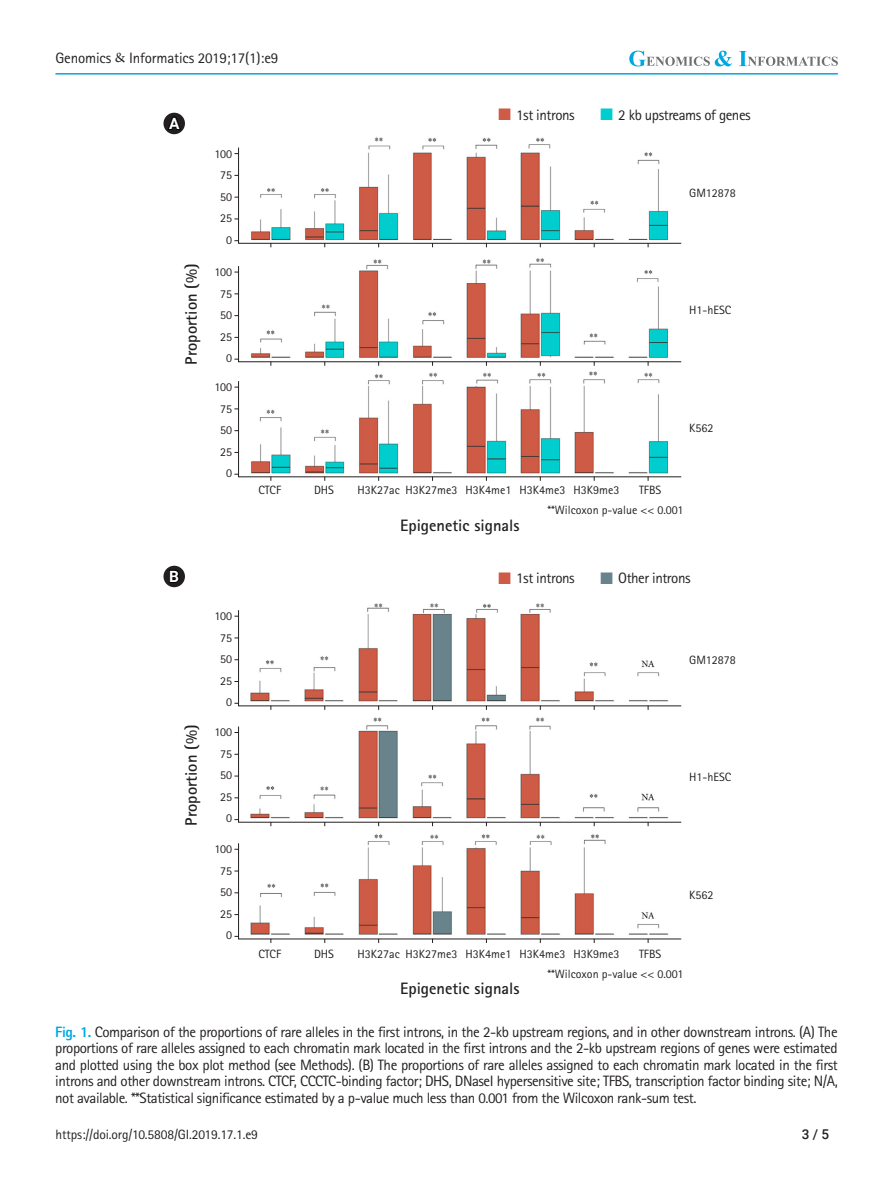
<style>
.page{position:relative;width:893px;height:1191px;background:#fff}
.page>*{position:absolute;margin:0;border:0;box-sizing:border-box;transform-origin:0 0}
.picture_print{font:700 16.5px "Rotis Sans Serif Std";color:#231f20}
.t1{font:700 15.6px "Roboto";color:#fff}
.fig-caption{font:15px/16.5px "Rotis Sans Serif Std";letter-spacing:-.03em;color:#231f20;text-align:justify}
.picture_print-2{font:15px "Rotis Sans Serif Std";letter-spacing:-.03em;color:#231f20}
.fig-caption-2{font:15px "Rotis Sans Serif Std";letter-spacing:-.01em;color:#231f20}
.t2{font:13.5px "Rotis Sans Serif Std";letter-spacing:-.01em;color:#231f20}
.t3{font:500 13.5px "Roboto";color:#231f20}
.picture_print-3{font:12px "Rotis Sans Serif Std";color:#231f20}
.s1{font-family:"Arno Pro"}
.s2{font-family:"Adobe Myungjo Std";font-weight:500;color:#cd5b45}
.s3{font-family:"Adobe Myungjo Std";font-weight:500;color:#00cdcd}
.s4{font-family:"Adobe Myungjo Std";font-weight:500;color:#68838b}
.s5{font-weight:800;color:#00a7e1}
</style>
<div class="page">
<img style="left:367px;top:834px;width:239px;height:8px">
<img style="left:368px;top:137px;width:183px;height:10px">
<img style="left:374px;top:371px;width:286px;height:9px">
<div style="left:163px;top:566px;width:22px;height:21px;background:#231f20;border-radius:50%"></div>
<svg style="left:169px;top:569px;width:11px;height:14px"></svg>
<div style="left:163px;top:113px;width:22px;height:21px;background:#231f20;border-radius:50%"></div>
<svg style="left:166px;top:116px;width:15px;height:15px"></svg>
<svg style="left:238px;top:147px;width:444px;height:97px"></svg>
<svg style="left:238px;top:265px;width:444px;height:97px"></svg>
<svg style="left:238px;top:380px;width:444px;height:97px"></svg>
<svg style="left:238px;top:609px;width:444px;height:97px"></svg>
<svg style="left:238px;top:725px;width:444px;height:98px"></svg>
<svg style="left:238px;top:842px;width:444px;height:97px"></svg>
<hr style="left:55px;top:73px;width:783px;height:2px;background:#00a7e1">
<svg style="left:629px;top:51px;width:209px;height:15px"></svg>
<p class="fig-caption-2" style="left:55px;top:49px;width:224px">Genomics <span class="s1">&amp;</span> Informatics 2019;17(1):e9</p>
<p class="t1" style="left:169px;top:112px;width:12px">A</p>
<p class="picture_print" style="left:181px;top:364px;width:102px;rotate:-90deg">Proportion (%)</p>
<p class="picture_print-3" style="left:215px;top:146px;width:19px">100</p>
<p class="picture_print-3" style="left:220px;top:168px;width:13px">75</p>
<p class="picture_print-3" style="left:220px;top:189px;width:13px">50</p>
<p class="picture_print-3" style="left:220px;top:211px;width:13px">25</p>
<p class="picture_print-3" style="left:226px;top:232px;width:7px">0</p>
<p class="picture_print-3" style="left:215px;top:265px;width:19px">100</p>
<p class="picture_print-3" style="left:220px;top:286px;width:13px">75</p>
<p class="picture_print-3" style="left:220px;top:308px;width:13px">50</p>
<p class="picture_print-3" style="left:220px;top:329px;width:13px">25</p>
<p class="picture_print-3" style="left:226px;top:351px;width:7px">0</p>
<p class="picture_print-3" style="left:215px;top:380px;width:19px">100</p>
<p class="picture_print-3" style="left:220px;top:401px;width:13px">75</p>
<p class="picture_print-3" style="left:220px;top:423px;width:13px">50</p>
<p class="picture_print-3" style="left:220px;top:444px;width:13px">25</p>
<p class="picture_print-3" style="left:226px;top:466px;width:7px">0</p>
<p class="picture_print-2" style="left:497px;top:106px;width:79px"><span class="s2">■</span> 1st introns</p>
<p class="picture_print-2" style="left:599px;top:106px;width:153px"><span class="s3">■</span> 2 kb upstreams of genes</p>
<p class="picture_print-3" style="left:689px;top:186px;width:48px">GM12878</p>
<p class="picture_print-3" style="left:689px;top:303px;width:43px">H1-hESC</p>
<p class="picture_print-3" style="left:689px;top:421px;width:26px">K562</p>
<p class="picture_print-3" style="left:259px;top:483px;width:24px">CTCF</p>
<p class="picture_print-3" style="left:314px;top:483px;width:21px">DHS</p>
<p class="picture_print-3" style="left:358px;top:483px;width:263px">H3K27ac H3K27me3 H3K4me1 H3K4me3 H3K9me3</p>
<p class="picture_print-3" style="left:639px;top:483px;width:24px">TFBS</p>
<p class="t1" style="left:169px;top:565px;width:11px">B</p>
<p class="picture_print" style="left:181px;top:825px;width:102px;rotate:-90deg">Proportion (%)</p>
<p class="picture_print-3" style="left:215px;top:609px;width:19px">100</p>
<p class="picture_print-3" style="left:220px;top:630px;width:13px">75</p>
<p class="picture_print-3" style="left:220px;top:652px;width:13px">50</p>
<p class="picture_print-3" style="left:220px;top:673px;width:13px">25</p>
<p class="picture_print-3" style="left:226px;top:695px;width:7px">0</p>
<p class="picture_print-3" style="left:215px;top:725px;width:19px">100</p>
<p class="picture_print-3" style="left:220px;top:747px;width:13px">75</p>
<p class="picture_print-3" style="left:220px;top:768px;width:13px">50</p>
<p class="picture_print-3" style="left:220px;top:790px;width:13px">25</p>
<p class="picture_print-3" style="left:226px;top:811px;width:7px">0</p>
<p class="picture_print-3" style="left:215px;top:842px;width:19px">100</p>
<p class="picture_print-3" style="left:220px;top:863px;width:13px">75</p>
<p class="picture_print-3" style="left:220px;top:885px;width:13px">50</p>
<p class="picture_print-3" style="left:220px;top:906px;width:13px">25</p>
<p class="picture_print-3" style="left:226px;top:928px;width:7px">0</p>
<p class="picture_print" style="left:400px;top:515px;width:121px">Epigenetic signals</p>
<p class="picture_print-3" style="left:547px;top:503px;width:137px">**Wilcoxon p-value &lt;&lt; 0.001</p>
<p class="picture_print-2" style="left:497px;top:569px;width:79px"><span class="s2">■</span> 1st introns</p>
<p class="picture_print-2" style="left:599px;top:569px;width:93px"><span class="s4">■</span> Other introns</p>
<p class="picture_print-3" style="left:689px;top:653px;width:48px">GM12878</p>
<p class="picture_print-3" style="left:689px;top:770px;width:43px">H1-hESC</p>
<p class="picture_print-3" style="left:689px;top:888px;width:26px">K562</p>
<p class="picture_print-3" style="left:259px;top:946px;width:24px">CTCF</p>
<p class="picture_print-3" style="left:314px;top:946px;width:21px">DHS</p>
<p class="picture_print-3" style="left:358px;top:946px;width:263px">H3K27ac H3K27me3 H3K4me1 H3K4me3 H3K9me3</p>
<p class="picture_print-3" style="left:639px;top:946px;width:24px">TFBS</p>
<p class="picture_print" style="left:400px;top:978px;width:121px">Epigenetic signals</p>
<p class="picture_print-3" style="left:547px;top:966px;width:137px">**Wilcoxon p-value &lt;&lt; 0.001</p>
<p class="fig-caption" style="left:55px;top:1023px;width:784px"><span class="s5">Fig. 1.</span> Comparison of the proportions of rare alleles in the first introns, in the 2-kb upstream regions, and in other downstream introns. (A) The proportions of rare alleles assigned to each chromatin mark located in the first introns and the 2-kb upstream regions of genes were estimated and plotted using the box plot method (see Methods). (B) The proportions of rare alleles assigned to each chromatin mark located in the first introns and other downstream introns. CTCF, CCCTC-binding factor; DHS, DNaseI hypersensitive site; TFBS, transcription factor binding site; N/A, not available. **Statistical significance estimated by a p-value much less than 0.001 from the Wilcoxon rank-sum test.</p>
<p class="t2" style="left:55px;top:1126px;width:204px">https://doi.org/10.5808/GI.2019.17.1.e9</p>
<p class="t3" style="left:802px;top:1124px;width:29px">3 / 5</p>
</div>
